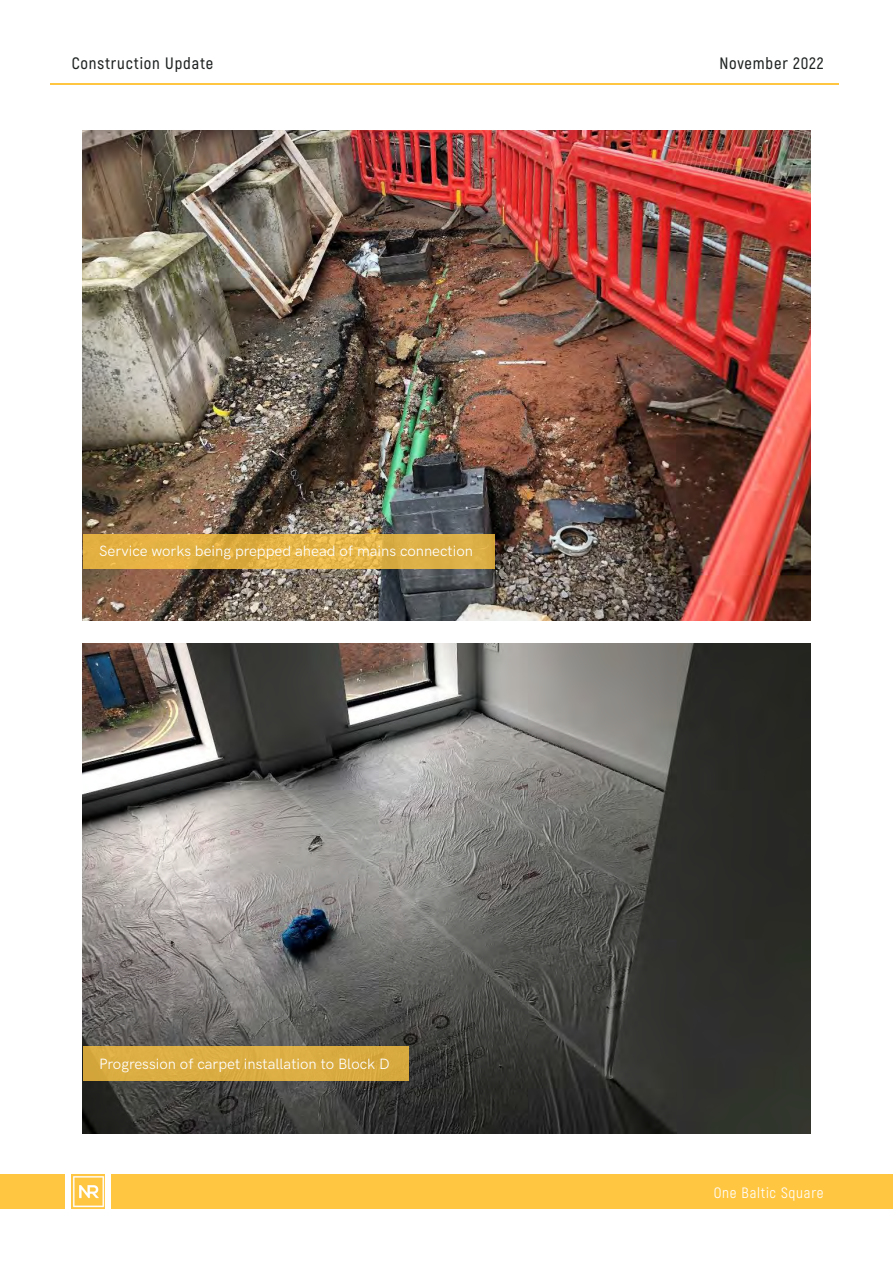
<style>
.page{position:relative;width:893px;height:1263px;background:#fff}
.page>*{position:absolute;margin:0;border:0;box-sizing:border-box;transform-origin:0 0}
.t1{font:600 16.5px "Akrobat";letter-spacing:.05em;color:#202323}
.t2{font:15px "HK Grotesk Regular Legacy";color:#fff}
.t3{font:15px "Akrobat";letter-spacing:.05em;color:#fff}
</style>
<div class="page">
<hr style="left:50px;top:83px;width:788px;height:1px;background:#ffc641">
<div style="left:112px;top:1175px;width:781px;height:34px;background:#ffc641"></div>
<img style="left:72px;top:1175px;width:33px;height:34px">
<div style="left:0;top:1175px;width:65px;height:34px;background:#ffc641"></div>
<img style="left:83px;top:131px;width:727px;height:490px">
<svg style="left:83px;top:534px;width:411px;height:34px;background:#e1b145"></svg>
<img style="left:83px;top:643px;width:727px;height:490px">
<div style="left:83px;top:1046px;width:325px;height:34px;background:#dbad42"></div>
<p class="t1" style="left:72px;top:54px;width:143px">Construction Update</p>
<p class="t2" style="left:99px;top:540px;width:375px">Service works being prepped ahead of mains connection</p>
<p class="t2" style="left:99px;top:1052px;width:292px">Progression of carpet installation to Block D</p>
<p class="t1" style="left:719px;top:54px;width:106px">November 2022</p>
<p class="t3" style="left:714px;top:1184px;width:111px">One Baltic Square</p>
</div>
